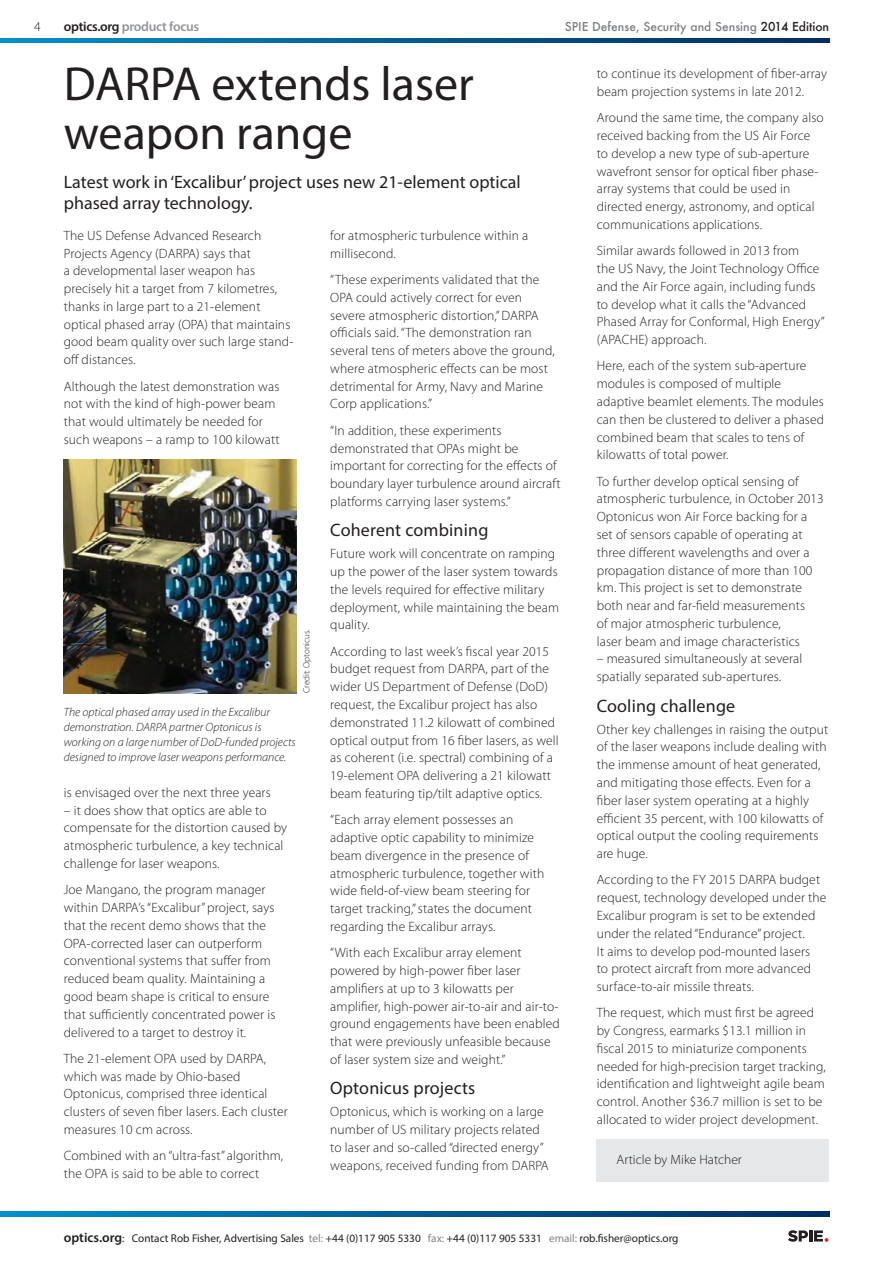
<style>
.page{position:relative;width:893px;height:1263px;background:#fff}
.page>*{position:absolute;margin:0;border:0;box-sizing:border-box;transform-origin:0 0}
.t1{font:48px/49.5px "Myriad Pro";color:#231f20}
.t2{font:18px/21.6px "Myriad Pro";color:#231f20}
.t3{font:300 13.5px/17.9px "Myriad Pro";letter-spacing:.01em;color:#231f20}
.t4{font:600 13.5px "Myriad Pro";letter-spacing:-.02em;color:#939598}
.t5{font:italic 300 12px/15px "Myriad Pro";color:#231f20}
.t6{font:500 12px "Futura";color:#7e8083}
.t7{font:11.25px "Myriad Pro";color:#231f20}
.t8{font:300 9px "Myriad Pro";color:#231f20}
.s1{color:#231f20}
.s2{font-weight:600;font-size:13.5px}
.s3{color:#808285}
</style>
<div class="page">
<svg style="left:0;top:1212px;width:829px;height:4px;background:#005d94"></svg>
<svg style="left:0;top:38px;width:829px;height:5px;background:#005d94"></svg>
<div style="left:597px;top:1140px;width:232px;height:42px;background:#e6e7e9"></div>
<img style="left:64px;top:459px;width:232px;height:234px">
<svg style="left:788px;top:1230px;width:40px;height:12px"></svg>
<p class="t3" style="left:34px;top:18px;width:8px">4</p>
<p class="t4" style="left:64px;top:18px;width:137px"><span class="s1">optics.org</span> product focus</p>
<p class="t6" style="left:565px;top:18px;width:266px">SPIE Defense, Security and Sensing <span class="s1">2014 Edition</span></p>
<h1 class="t1" style="left:64px;top:58px;width:412px">DARPA extends laser weapon range</h1>
<h2 class="t2" style="left:64px;top:171px;width:458px">Latest work in ‘Excalibur’ project uses new 21-element optical phased array technology.</h2>
<p class="t3" style="left:64px;top:226px;width:231px">The US Defense Advanced Research Projects Agency (DARPA) says that<br>a developmental laser weapon has precisely hit a target from 7 kilometres, thanks in large part to a 21-element optical phased array (OPA) that maintains good beam quality over such large stand&shy;off distances.</p>
<p class="t3" style="left:64px;top:377px;width:217px">Although the latest demonstration was not with the kind of high-power beam that would ultimately be needed for such weapons – a ramp to 100 kilowatt</p>
<p class="t8" style="left:301px;top:693px;width:65px;rotate:-90deg">Credit: Optonicus.</p>
<p class="t5" style="left:64px;top:704px;width:233px">The optical phased array used in the Excalibur demonstration. DARPA partner Optonicus is working on a large number of DoD-funded projects designed to improve laser weapons performance.</p>
<p class="t3" style="left:64px;top:783px;width:208px">is envisaged over the next three years</p>
<p class="t3" style="left:64px;top:801px;width:225px">– it does show that optics are able to compensate for the distortion caused by atmospheric turbulence, a key technical challenge for laser weapons.</p>
<p class="t3" style="left:64px;top:881px;width:213px">Joe Mangano, the program manager within DARPA’s “Excalibur” project, says that the recent demo shows that the OPA-corrected laser can outperform conventional systems that suffer from reduced beam quality. Maintaining a good beam shape is critical to ensure that sufficiently concentrated power is delivered to a target to destroy it.</p>
<p class="t3" style="left:64px;top:1049px;width:225px">The 21-element OPA used by DARPA, which was made by Ohio-based Optonicus, comprised three identical clusters of seven fiber lasers. Each cluster measures 10 cm across.</p>
<p class="t3" style="left:64px;top:1147px;width:221px">Combined with an “ultra-fast” algorithm, the OPA is said to be able to correct</p>
<p class="t3" style="left:330px;top:226px;width:200px">for atmospheric turbulence within a millisecond.</p>
<p class="t3" style="left:330px;top:270px;width:226px">“These experiments validated that the OPA could actively correct for even severe atmospheric distortion,” DARPA officials said. “The demonstration ran several tens of meters above the ground, where atmospheric effects can be most detrimental for Army, Navy and Marine Corp applications.”</p>
<p class="t3" style="left:330px;top:421px;width:232px">“In addition, these experiments demonstrated that OPAs might be important for correcting for the effects of boundary layer turbulence around aircraft platforms carrying laser systems.”</p>
<h2 class="t2" style="left:330px;top:519px;width:160px">Coherent combining</h2>
<p class="t3" style="left:330px;top:545px;width:230px">Future work will concentrate on ramping up the power of the laser system towards the levels required for effective military deployment, while maintaining the beam quality.</p>
<p class="t3" style="left:330px;top:642px;width:230px">According to last week’s fiscal year 2015 budget request from DARPA, part of the wider US Department of Defense (DoD) request, the Excalibur project has also demonstrated 11.2 kilowatt of combined optical output from 16 fiber lasers, as well as coherent (i.e. spectral) combining of a 19-element OPA delivering a 21 kilowatt beam featuring tip/tilt adaptive optics.</p>
<p class="t3" style="left:330px;top:811px;width:216px">“Each array element possesses an adaptive optic capability to minimize beam divergence in the presence of atmospheric turbulence, together with wide field-of-view beam steering for target tracking,” states the document regarding the Excalibur arrays.</p>
<p class="t3" style="left:330px;top:943px;width:231px">“With each Excalibur array element powered by high-power fiber laser amplifiers at up to 3 kilowatts per amplifier, high-power air-to-air and air-to&shy;ground engagements have been enabled that were previously unfeasible because of laser system size and weight.”</p>
<h2 class="t2" style="left:330px;top:1077px;width:147px">Optonicus projects</h2>
<p class="t3" style="left:330px;top:1103px;width:220px">Optonicus, which is working on a large number of US military projects related to laser and so-called “directed energy” weapons, received funding from DARPA</p>
<p class="t3" style="left:597px;top:65px;width:232px">to continue its development of fiber-array beam projection systems in late 2012.</p>
<p class="t3" style="left:597px;top:109px;width:228px">Around the same time, the company also received backing from the US Air Force to develop a new type of sub-aperture wavefront sensor for optical fiber phase&shy;array systems that could be used in directed energy, astronomy, and optical communications applications.</p>
<p class="t3" style="left:597px;top:242px;width:230px">Similar awards followed in 2013 from<br>the US Navy, the Joint Technology Office and the Air Force again, including funds to develop what it calls the “Advanced Phased Array for Conformal, High Energy” (APACHE) approach.</p>
<p class="t3" style="left:597px;top:357px;width:229px">Here, each of the system sub-aperture modules is composed of multiple adaptive beamlet elements. The modules can then be clustered to deliver a phased combined beam that scales to tens of kilowatts of total power.</p>
<p class="t3" style="left:597px;top:472px;width:229px">To further develop optical sensing of atmospheric turbulence, in October 2013<br>Optonicus won Air Force backing for a set of sensors capable of operating at three different wavelengths and over a propagation distance of more than 100 km. This project is set to demonstrate both near and far-field measurements<br>of major atmospheric turbulence,<br>laser beam and image characteristics</p>
<p class="t3" style="left:597px;top:650px;width:207px">– measured simultaneously at several spatially separated sub-apertures.</p>
<h2 class="t2" style="left:597px;top:694px;width:140px">Cooling challenge</h2>
<p class="t3" style="left:597px;top:720px;width:233px">Other key challenges in raising the output of the laser weapons include dealing with the immense amount of heat generated, and mitigating those effects. Even for a fiber laser system operating at a highly efficient 35 percent, with 100 kilowatts of optical output the cooling requirements are huge.</p>
<p class="t3" style="left:597px;top:871px;width:231px">According to the FY 2015 DARPA budget request, technology developed under the Excalibur program is set to be extended under the related “Endurance” project.<br>It aims to develop pod-mounted lasers<br>to protect aircraft from more advanced surface-to-air missile threats.</p>
<p class="t3" style="left:597px;top:1004px;width:231px">The request, which must first be agreed by Congress, earmarks $13.1 million in fiscal 2015 to miniaturize components needed for high-precision target tracking, identification and lightweight agile beam control. Another $36.7 million is set to be allocated to wider project development.</p>
<p class="t3" style="left:617px;top:1150px;width:127px">Article by Mike Hatcher</p>
<p class="t7" style="left:64px;top:1231px;width:616px"><span class="s2">optics.org</span>: Contact Rob Fisher, Advertising Sales <span class="s3">tel:</span> +44 (0)117 905 5330 <span class="s3">fax:</span> +44 (0)117 905 5331 <span class="s3">email:</span> rob.fisher@optics.org</p>
</div>
